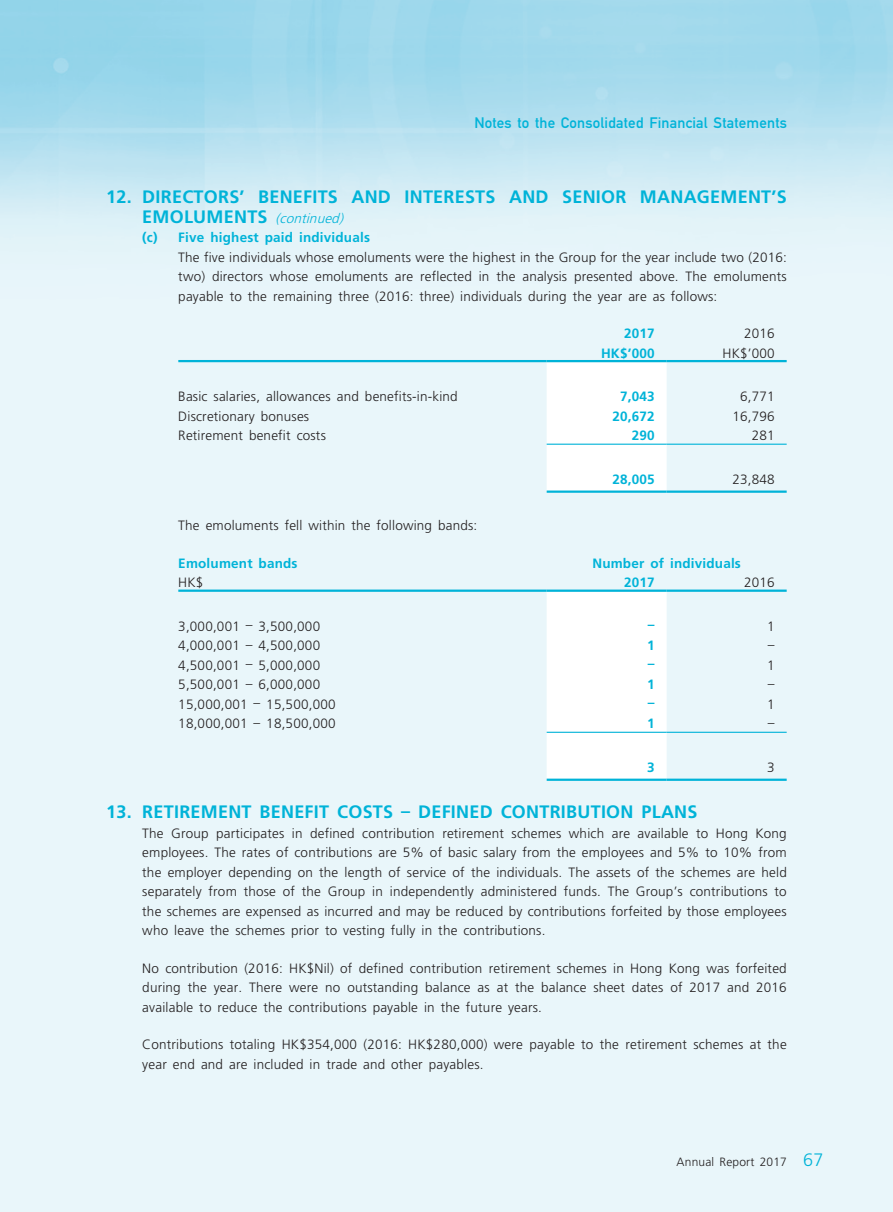
<style>
.page{position:relative;width:893px;height:1212px;background:#fff}
.page>*{position:absolute;margin:0;border:0;box-sizing:border-box;transform-origin:0 0}
._03_H1{font:700 18px "Frutiger LT Std";letter-spacing:.015em;color:#00b3d8}
.t1{font:15px "DIN Mittelschrift Std";letter-spacing:.01em;color:#00b3d8}
._01_Body_Text{font:300 13.5px/19.5px "Frutiger LT Std";letter-spacing:.015em;color:#231f20;text-align:justify}
._13_____P4{font:300 13.5px/19.5px "Frutiger LT Std";letter-spacing:.015em;color:#231f20;text-align:justify}
._13_____P4-2{font:700 13.5px "Frutiger LT Std";letter-spacing:.015em;color:#00b3d8}
._04___H2{font:700 13.5px "Frutiger LT Std";letter-spacing:.015em;color:#00b3d8}
._03_H1-2{font:italic 300 13.5px "Frutiger LT Std";color:#00b3d8}
.t2{font:300 12px "Frutiger LT Std";letter-spacing:.015em;color:#231f20}
.s1{font-weight:700;font-style:normal;font-size:18px}
.s2{font-size:18px;color:#00b3d8}
</style>
<div class="page">
<svg style="left:547px;top:362px;width:120px;height:128px"></svg>
<hr style="left:178px;top:360px;width:369px;height:2px;background:#00b3d8">
<hr style="left:547px;top:360px;width:120px;height:2px;background:#00b3d8">
<hr style="left:667px;top:360px;width:120px;height:2px;background:#00b3d8">
<hr style="left:547px;top:444px;width:120px;height:1px;background:#00b3d8">
<hr style="left:667px;top:444px;width:120px;height:1px;background:#00b3d8">
<hr style="left:547px;top:490px;width:120px;height:3px;background:#00b3d8">
<hr style="left:667px;top:490px;width:120px;height:3px;background:#00b3d8">
<svg style="left:547px;top:592px;width:120px;height:187px"></svg>
<hr style="left:178px;top:589px;width:369px;height:3px;background:#00b3d8">
<hr style="left:547px;top:589px;width:120px;height:3px;background:#00b3d8">
<hr style="left:667px;top:589px;width:120px;height:3px;background:#00b3d8">
<hr style="left:547px;top:732px;width:120px;height:1px;background:#00b3d8">
<hr style="left:667px;top:732px;width:120px;height:1px;background:#00b3d8">
<hr style="left:547px;top:779px;width:120px;height:2px;background:#00b3d8">
<hr style="left:667px;top:779px;width:120px;height:2px;background:#00b3d8">
<p class="t1" style="left:474px;top:114px;width:314px">Notes to the Consolidated Financial Statements</p>
<p class="_03_H1" style="left:106px;top:186px;width:682px">12. DIRECTORS’ BENEFITS AND INTERESTS AND SENIOR MANAGEMENT’S</p>
<p class="_03_H1-2" style="left:142px;top:210px;width:206px"><span class="s1">E M O L U M E N T S</span> (continued)</p>
<p class="_04___H2" style="left:142px;top:230px;width:229px">(c) Five highest paid individuals</p>
<p class="_13_____P4" style="left:178px;top:247px;width:610px">The five individuals whose emoluments were the highest in the Group for the year include two (2016: two) directors whose emoluments are reflected in the analysis presented above. The emoluments payable to the remaining three (2016: three) individuals during the year are as follows:</p>
<p class="_13_____P4-2" style="left:624px;top:326px;width:32px">2017</p>
<p class="_13_____P4" style="left:744px;top:324px;width:32px">2016</p>
<p class="_13_____P4-2" style="left:601px;top:345px;width:55px">HK$’000</p>
<p class="_13_____P4" style="left:722px;top:343px;width:54px">HK$’000</p>
<p class="_13_____P4" style="left:178px;top:387px;width:281px">Basic salaries, allowances and benefits-in-kind</p>
<p class="_13_____P4-2" style="left:620px;top:389px;width:36px">7,043</p>
<p class="_13_____P4" style="left:740px;top:387px;width:36px">6,771</p>
<p class="_13_____P4" style="left:178px;top:406px;width:132px">Discretionary bonuses</p>
<p class="_13_____P4-2" style="left:612px;top:408px;width:44px">20,672</p>
<p class="_13_____P4" style="left:732px;top:406px;width:44px">16,796</p>
<p class="_13_____P4" style="left:178px;top:426px;width:149px">Retirement benefit costs</p>
<p class="_13_____P4-2" style="left:632px;top:428px;width:24px">290</p>
<p class="_13_____P4" style="left:752px;top:426px;width:24px">281</p>
<p class="_13_____P4-2" style="left:612px;top:471px;width:44px">28,005</p>
<p class="_13_____P4" style="left:732px;top:469px;width:44px">23,848</p>
<p class="_13_____P4" style="left:178px;top:516px;width:301px">The emoluments fell within the following bands:</p>
<p class="_13_____P4-2" style="left:178px;top:555px;width:121px">Emolument bands</p>
<p class="_13_____P4-2" style="left:592px;top:555px;width:150px">Number of individuals</p>
<p class="_13_____P4" style="left:178px;top:573px;width:27px">HK$</p>
<p class="_13_____P4-2" style="left:624px;top:575px;width:32px">2017</p>
<p class="_13_____P4" style="left:744px;top:573px;width:32px">2016</p>
<p class="_13_____P4" style="left:178px;top:617px;width:143px">3,000,001 – 3,500,000</p>
<p class="_13_____P4-2" style="left:648px;top:617px;width:8px">–</p>
<p class="_13_____P4" style="left:767px;top:617px;width:9px">1</p>
<p class="_13_____P4" style="left:178px;top:636px;width:143px">4,000,001 – 4,500,000</p>
<p class="_13_____P4-2" style="left:647px;top:638px;width:9px">1</p>
<p class="_13_____P4" style="left:768px;top:635px;width:8px">–</p>
<p class="_13_____P4" style="left:178px;top:656px;width:143px">4,500,001 – 5,000,000</p>
<p class="_13_____P4-2" style="left:648px;top:656px;width:8px">–</p>
<p class="_13_____P4" style="left:767px;top:656px;width:9px">1</p>
<p class="_13_____P4" style="left:178px;top:675px;width:143px">5,500,001 – 6,000,000</p>
<p class="_13_____P4-2" style="left:647px;top:677px;width:9px">1</p>
<p class="_13_____P4" style="left:768px;top:674px;width:8px">–</p>
<p class="_13_____P4" style="left:178px;top:695px;width:159px">15,000,001 – 15,500,000</p>
<p class="_13_____P4-2" style="left:648px;top:695px;width:8px">–</p>
<p class="_13_____P4" style="left:767px;top:695px;width:9px">1</p>
<p class="_13_____P4" style="left:178px;top:714px;width:159px">18,000,001 – 18,500,000</p>
<p class="_13_____P4-2" style="left:647px;top:716px;width:9px">1</p>
<p class="_13_____P4" style="left:768px;top:713px;width:8px">–</p>
<p class="_13_____P4-2" style="left:647px;top:759px;width:9px">3</p>
<p class="_13_____P4" style="left:767px;top:758px;width:9px">3</p>
<p class="_03_H1" style="left:106px;top:801px;width:593px">13. RETIREMENT BENEFIT COSTS – DEFINED CONTRIBUTION PLANS</p>
<p class="_01_Body_Text" style="left:142px;top:824px;width:646px">The Group participates in defined contribution retirement schemes which are available to Hong Kong employees. The rates of contributions are 5% of basic salary from the employees and 5% to 10% from the employer depending on the length of service of the individuals. The assets of the schemes are held separately from those of the Group in independently administered funds. The Group’s contributions to the schemes are expensed as incurred and may be reduced by contributions forfeited by those employees who leave the schemes prior to vesting fully in the contributions.</p>
<p class="_01_Body_Text" style="left:142px;top:959px;width:646px">No contribution (2016: HK$Nil) of defined contribution retirement schemes in Hong Kong was forfeited during the year. There were no outstanding balance as at the balance sheet dates of 2017 and 2016 available to reduce the contributions payable in the future years.</p>
<p class="_01_Body_Text" style="left:142px;top:1035px;width:646px">Contributions totaling HK$354,000 (2016: HK$280,000) were payable to the retirement schemes at the year end and are included in trade and other payables.</p>
<p class="t2" style="left:677px;top:1154px;width:148px">Annual Report 2017 <span class="s2">67</span></p>
</div>
